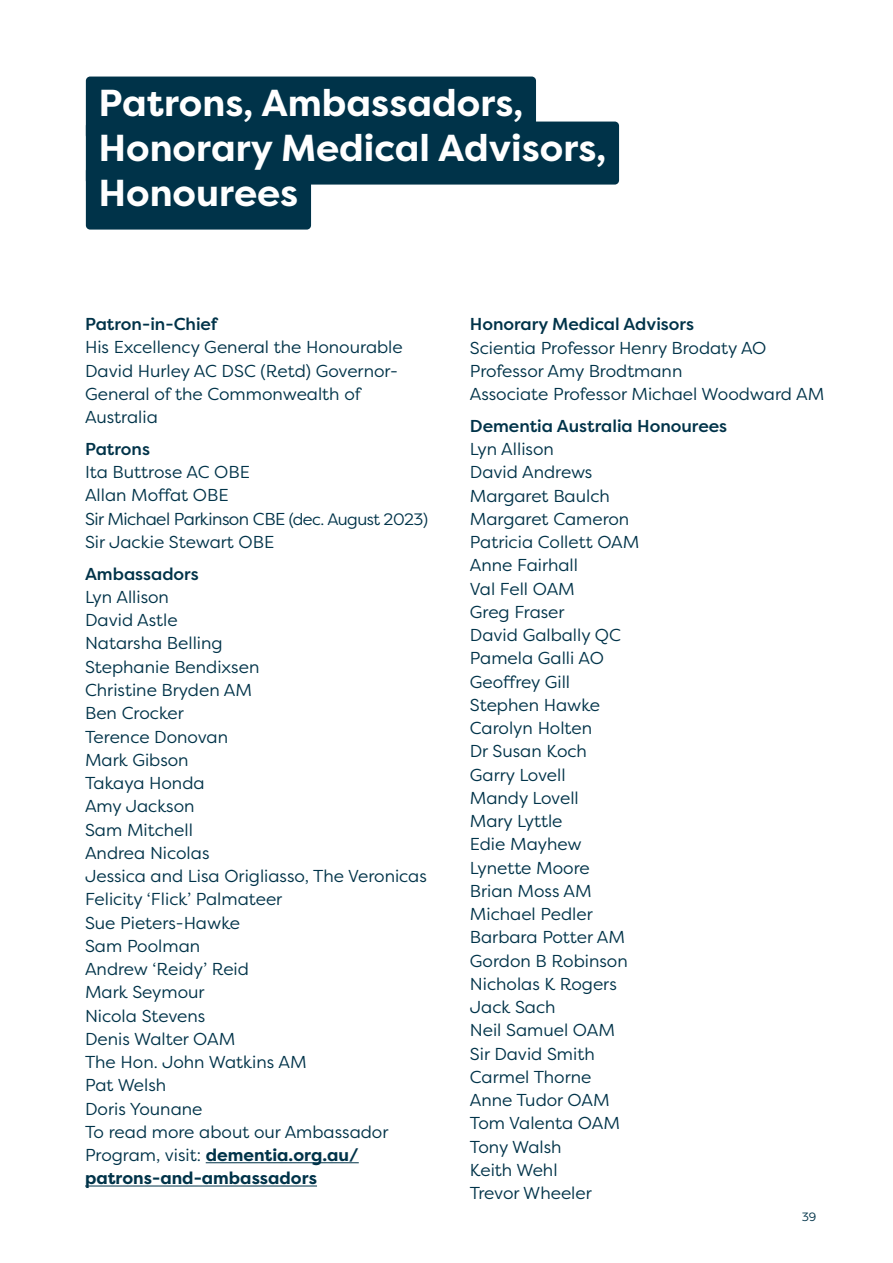
<style>
.page{position:relative;width:893px;height:1263px;background:#fff}
.page>*{position:absolute;margin:0;border:0;box-sizing:border-box;transform-origin:0 0}
.H1_Snow__2023{font:700 37.5px "Filson Pro";color:#fff}
.BODY{font:17.25px/23.2px "Filson Pro";color:#003349}
.BODY-2{font:500 17.25px "Filson Pro";color:#003349}
.BODY-3{font:17.25px "Filson Pro";letter-spacing:-.03em;color:#003349}
.t1{font:12px "Filson Pro";color:#003349}
.s1{font-size:16.5px}
.s2{font-weight:700}
</style>
<div class="page">
<div style="left:86px;top:77px;width:450px;height:63px;background:#003349;border-radius:4px"></div>
<div style="left:86px;top:122px;width:533px;height:63px;background:#003349;border-radius:4px"></div>
<div style="left:86px;top:167px;width:225px;height:63px;background:#003349;border-radius:4px"></div>
<hr style="left:206px;top:1162px;width:153px;height:1px;background:#003349">
<hr style="left:85px;top:1185px;width:232px;height:1px;background:#003349">
<h1 class="H1_Snow__2023" style="left:99px;top:80px;width:426px">Patrons, Ambassadors,</h1>
<h1 class="H1_Snow__2023" style="left:99px;top:125px;width:509px">Honorary Medical Advisors,</h1>
<h1 class="H1_Snow__2023" style="left:99px;top:170px;width:201px">Honourees</h1>
<p class="BODY-2" style="left:85px;top:312px;width:134px">Patron-in-Chief</p>
<p class="BODY" style="left:85px;top:335px;width:319px">His Excellency General the Honourable<br>David Hurley AC DSC (Retd) Governor-<br>General of the Commonwealth of<br>Australia</p>
<p class="BODY-2" style="left:85px;top:437px;width:67px">Patrons</p>
<p class="BODY" style="left:85px;top:460px;width:166px">Ita Buttrose AC OBE</p>
<p class="BODY" style="left:85px;top:483px;width:145px">Allan Moffat OBE</p>
<p class="BODY-3" style="left:85px;top:507px;width:344px">Sir Michael Parkinson CBE <span class="s1">(dec. August 2023)</span></p>
<p class="BODY" style="left:85px;top:530px;width:191px">Sir Jackie Stewart OBE</p>
<p class="BODY-2" style="left:85px;top:562px;width:115px">Ambassadors</p>
<p class="BODY" style="left:85px;top:585px;width:85px">Lyn Allison</p>
<p class="BODY" style="left:85px;top:608px;width:94px">David Astle</p>
<p class="BODY" style="left:85px;top:631px;width:139px">Natarsha Belling</p>
<p class="BODY" style="left:85px;top:655px;width:176px">Stephanie Bendixsen</p>
<p class="BODY" style="left:85px;top:678px;width:169px">Christine Bryden AM</p>
<p class="BODY" style="left:85px;top:701px;width:100px">Ben Crocker</p>
<p class="BODY" style="left:85px;top:724px;width:145px">Terence Donovan</p>
<p class="BODY" style="left:85px;top:748px;width:105px">Mark Gibson</p>
<p class="BODY" style="left:85px;top:771px;width:121px">Takaya Honda</p>
<p class="BODY" style="left:85px;top:794px;width:111px">Amy Jackson</p>
<p class="BODY" style="left:85px;top:817px;width:109px">Sam Mitchell</p>
<p class="BODY" style="left:85px;top:841px;width:126px">Andrea Nicolas</p>
<p class="BODY" style="left:85px;top:864px;width:343px">Jessica and Lisa Origliasso, The Veronicas</p>
<p class="BODY" style="left:85px;top:887px;width:199px">Felicity ‘Flick’ Palmateer</p>
<p class="BODY" style="left:85px;top:910px;width:156px">Sue Pieters-Hawke</p>
<p class="BODY" style="left:85px;top:934px;width:117px">Sam Poolman</p>
<p class="BODY" style="left:85px;top:957px;width:165px">Andrew ‘Reidy’ Reid</p>
<p class="BODY" style="left:85px;top:980px;width:121px">Mark Seymour</p>
<p class="BODY" style="left:85px;top:1003px;width:122px">Nicola Stevens</p>
<p class="BODY" style="left:85px;top:1027px;width:152px">Denis Walter OAM</p>
<p class="BODY" style="left:85px;top:1050px;width:223px">The Hon. John Watkins AM</p>
<p class="BODY" style="left:85px;top:1073px;width:83px">Pat Welsh</p>
<p class="BODY" style="left:85px;top:1096px;width:119px">Doris Younane</p>
<p class="BODY" style="left:85px;top:1120px;width:305px">To read more about our Ambassador<br>Program, visit: <span class="s2">dementia.org.au/ patrons-and-ambassadors</span></p>
<p class="BODY-2" style="left:470px;top:312px;width:226px">Honorary Medical Advisors</p>
<p class="BODY" style="left:470px;top:335px;width:298px">Scientia Professor Henry Brodaty AO</p>
<p class="BODY" style="left:470px;top:359px;width:214px">Professor Amy Brodtmann</p>
<p class="BODY" style="left:470px;top:382px;width:356px">Associate Professor Michael Woodward AM</p>
<p class="BODY-2" style="left:470px;top:414px;width:259px">Dementia Australia Honourees</p>
<p class="BODY" style="left:470px;top:437px;width:85px">Lyn Allison</p>
<p class="BODY" style="left:470px;top:460px;width:124px">David Andrews</p>
<p class="BODY" style="left:470px;top:483px;width:142px">Margaret Baulch</p>
<p class="BODY" style="left:470px;top:507px;width:161px">Margaret Cameron</p>
<p class="BODY" style="left:470px;top:530px;width:171px">Patricia Collett OAM</p>
<p class="BODY" style="left:470px;top:553px;width:110px">Anne Fairhall</p>
<p class="BODY" style="left:470px;top:576px;width:107px">Val Fell OAM</p>
<p class="BODY" style="left:470px;top:600px;width:96px">Greg Fraser</p>
<p class="BODY" style="left:470px;top:623px;width:153px">David Galbally QC</p>
<p class="BODY" style="left:470px;top:646px;width:136px">Pamela Galli AO</p>
<p class="BODY" style="left:470px;top:669px;width:102px">Geoffrey Gill</p>
<p class="BODY" style="left:470px;top:693px;width:132px">Stephen Hawke</p>
<p class="BODY" style="left:470px;top:716px;width:124px">Carolyn Holten</p>
<p class="BODY" style="left:470px;top:739px;width:119px">Dr Susan Koch</p>
<p class="BODY" style="left:470px;top:762px;width:97px">Garry Lovell</p>
<p class="BODY" style="left:470px;top:786px;width:110px">Mandy Lovell</p>
<p class="BODY" style="left:470px;top:809px;width:94px">Mary Lyttle</p>
<p class="BODY" style="left:470px;top:832px;width:113px">Edie Mayhew</p>
<p class="BODY" style="left:470px;top:855px;width:121px">Lynette Moore</p>
<p class="BODY" style="left:470px;top:879px;width:124px">Brian Moss AM</p>
<p class="BODY" style="left:470px;top:902px;width:124px">Michael Pedler</p>
<p class="BODY" style="left:470px;top:925px;width:157px">Barbara Potter AM</p>
<p class="BODY" style="left:470px;top:948px;width:159px">Gordon B Robinson</p>
<p class="BODY" style="left:470px;top:972px;width:148px">Nicholas K Rogers</p>
<p class="BODY" style="left:470px;top:995px;width:87px">Jack Sach</p>
<p class="BODY" style="left:470px;top:1018px;width:147px">Neil Samuel OAM</p>
<p class="BODY" style="left:470px;top:1041px;width:126px">Sir David Smith</p>
<p class="BODY" style="left:470px;top:1065px;width:123px">Carmel Thorne</p>
<p class="BODY" style="left:470px;top:1088px;width:141px">Anne Tudor OAM</p>
<p class="BODY" style="left:470px;top:1111px;width:152px">Tom Valenta OAM</p>
<p class="BODY" style="left:470px;top:1134px;width:93px">Tony Walsh</p>
<p class="BODY" style="left:470px;top:1158px;width:89px">Keith Wehl</p>
<p class="BODY" style="left:470px;top:1181px;width:123px">Trevor Wheeler</p>
<p class="t1" style="left:802px;top:1209px;width:16px">39</p>
</div>
